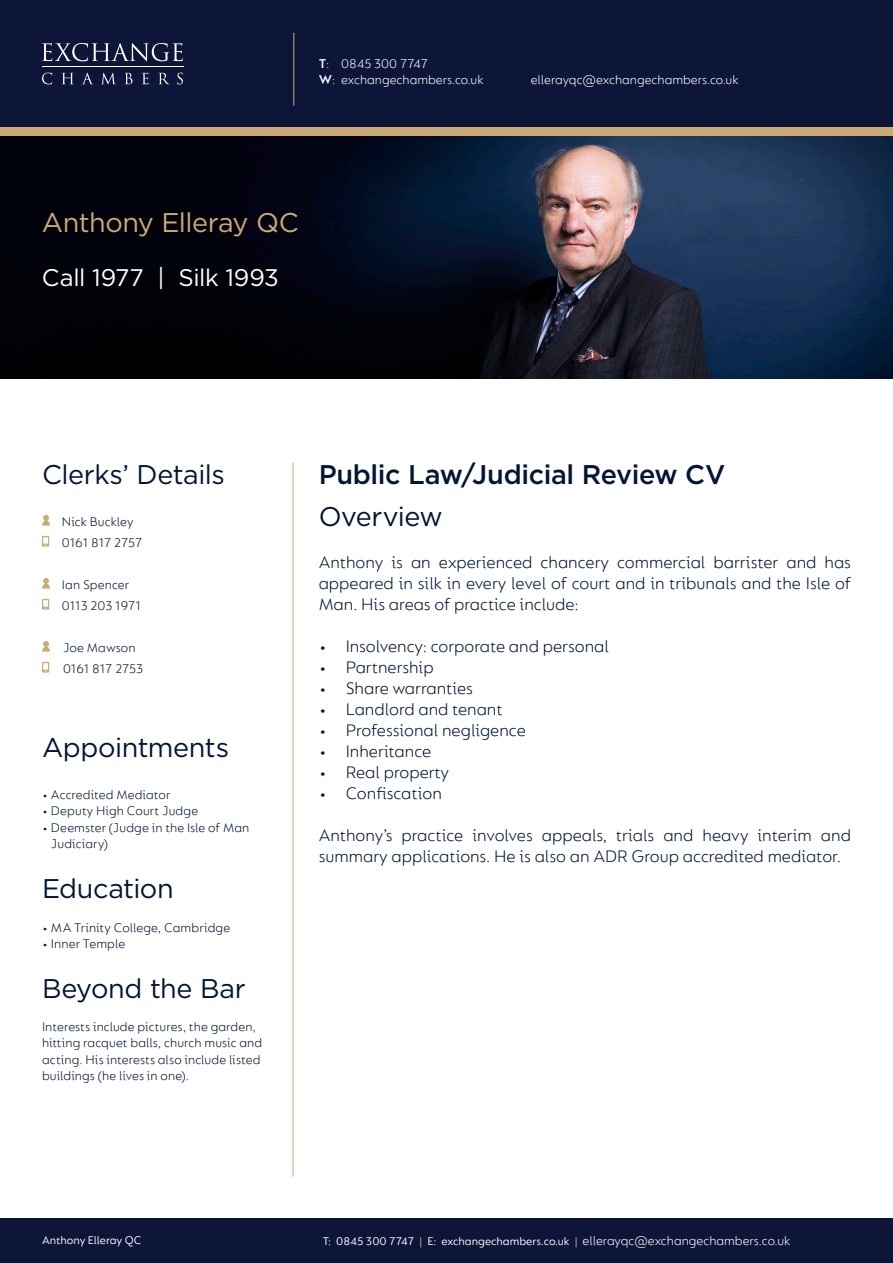
<style>
.page{position:relative;width:893px;height:1263px;background:#fff}
.page>*{position:absolute;margin:0;border:0;box-sizing:border-box;transform-origin:0 0}
.t1{font:27px "Gotham";letter-spacing:-.015em;color:#001537}
.t2{font:500 27px "Gotham";letter-spacing:-.015em;color:#001537}
.t3{font:27px "Gotham";letter-spacing:-.02em;color:#cbaa76}
.t4{font:24px "Gotham";letter-spacing:-.015em;color:#fff}
.t5{font:300 18px/21px "FS Lucas";color:#001537;text-align:justify}
.t6{font:300 13.5px/16.5px "FS Lucas";letter-spacing:.005em;color:#001537}
.t7{font:300 13.5px/16.2px "FS Lucas";color:#fff}
.t8{font:12px "FS Lucas";color:#fff}
.s1{font-weight:600}
.s2{color:#cbaa76}
.s3{font-weight:300;font-size:13.5px}
</style>
<div class="page">
<div style="left:0;top:64px;width:893px;height:72px;background:#cbaa76"></div>
<div style="left:0;top:0;width:893px;height:127px;background:#0d1638"></div>
<div style="left:0;top:1219px;width:893px;height:44px;background:#0d1638"></div>
<hr style="left:42px;top:67px;width:142px;height:1px;background:#fff">
<svg style="left:42px;top:43px;width:141px;height:18px"></svg>
<svg style="left:42px;top:73px;width:10px;height:11px"></svg>
<svg style="left:62px;top:73px;width:11px;height:11px"></svg>
<svg style="left:82px;top:73px;width:11px;height:11px"></svg>
<svg style="left:102px;top:73px;width:13px;height:11px"></svg>
<svg style="left:125px;top:73px;width:8px;height:11px"></svg>
<svg style="left:142px;top:73px;width:7px;height:11px"></svg>
<svg style="left:159px;top:73px;width:10px;height:11px"></svg>
<svg style="left:177px;top:73px;width:6px;height:11px"></svg>
<hr style="left:293px;top:33px;width:1px;height:73px;background:#cbaa76">
<hr style="left:293px;top:463px;width:1px;height:714px;background:#cbaa76">
<img style="left:0;top:136px;width:893px;height:242px">
<svg style="left:42px;top:536px;width:7px;height:11px"></svg>
<svg style="left:42px;top:599px;width:7px;height:11px"></svg>
<svg style="left:42px;top:515px;width:8px;height:11px"></svg>
<svg style="left:42px;top:578px;width:8px;height:11px"></svg>
<svg style="left:42px;top:662px;width:7px;height:11px"></svg>
<svg style="left:42px;top:641px;width:8px;height:11px"></svg>
<p class="t7" style="left:319px;top:55px;width:166px"><span class="s1">T</span>: 0845 300 7747<br><span class="s1">W</span>: exchangechambers.co.uk</p>
<p class="t7" style="left:531px;top:71px;width:209px">ellerayqc@exchangechambers.co.uk</p>
<p class="t3" style="left:42px;top:205px;width:258px">Anthony Elleray QC</p>
<p class="t4" style="left:42px;top:262px;width:238px">Call 1977 | Silk 1993</p>
<p class="t1" style="left:42px;top:457px;width:184px">Clerks’ Details</p>
<p class="t6" style="left:62px;top:510px;width:82px;line-height:21px">Nick Buckley<br>0161 817 2757</p>
<p class="t6" style="left:62px;top:573px;width:81px;line-height:21px">Ian Spencer<br>0113 203 1971</p>
<p class="t6" style="left:63px;top:639px;width:74px">Joe Mawson</p>
<p class="t6" style="left:63px;top:660px;width:82px">0161 817 2753</p>
<p class="t1" style="left:42px;top:730px;width:189px">Appointments</p>
<p class="t6" style="left:42px;top:786px;width:130px">• Accredited Mediator</p>
<p class="t6" style="left:42px;top:802px;width:158px">• Deputy High Court Judge</p>
<p class="t6" style="left:51px;top:819px;width:200px;text-indent:-9px">• Deemster (Judge in the Isle of Man<br>Judiciary)</p>
<p class="t1" style="left:42px;top:871px;width:133px">Education</p>
<p class="t6" style="left:42px;top:919px;width:190px">• MA Trinity College, Cambridge</p>
<p class="t6" style="left:42px;top:935px;width:85px">• Inner Temple</p>
<p class="t1" style="left:42px;top:971px;width:205px">Beyond the Bar</p>
<p class="t6" style="left:42px;top:1018px;width:222px">Interests include pictures, the garden, hitting racquet balls, church music and acting. His interests also include listed buildings (he lives in one).</p>
<p class="t2" style="left:319px;top:456px;width:408px">Public Law/Judicial Review CV</p>
<p class="t1" style="left:319px;top:499px;width:126px">Overview</p>
<p class="t5" style="left:319px;top:551px;width:534px">Anthony is an experienced chancery commercial barrister and has appeared in silk in every level of court and in tribunals and the Isle of Man. His areas of practice include:</p>
<p class="t5" style="left:319px;top:635px;width:292px">• Insolvency: corporate and personal</p>
<p class="t5" style="left:319px;top:656px;width:117px">• Partnership</p>
<p class="t5" style="left:319px;top:677px;width:156px">• Share warranties</p>
<p class="t5" style="left:319px;top:698px;width:186px">• Landlord and tenant</p>
<p class="t5" style="left:319px;top:719px;width:209px">• Professional negligence</p>
<p class="t5" style="left:319px;top:740px;width:114px">• Inheritance</p>
<p class="t5" style="left:319px;top:761px;width:132px">• Real property</p>
<p class="t5" style="left:319px;top:782px;width:125px">• Confiscation</p>
<p class="t5" style="left:319px;top:824px;width:534px">Anthony’s practice involves appeals, trials and heavy interim and summary applications. He is also an ADR Group accredited mediator.</p>
<p class="t8" style="left:42px;top:1233px;width:101px">Anthony Elleray QC</p>
<p class="t8" style="left:323px;top:1235px;width:469px">T: 0845 300 7747 <span class="s2">|</span> E: exchangechambers.co.uk <span class="s2">|</span> <span class="s3">ellerayqc@exchangechambers.co.uk</span></p>
</div>
